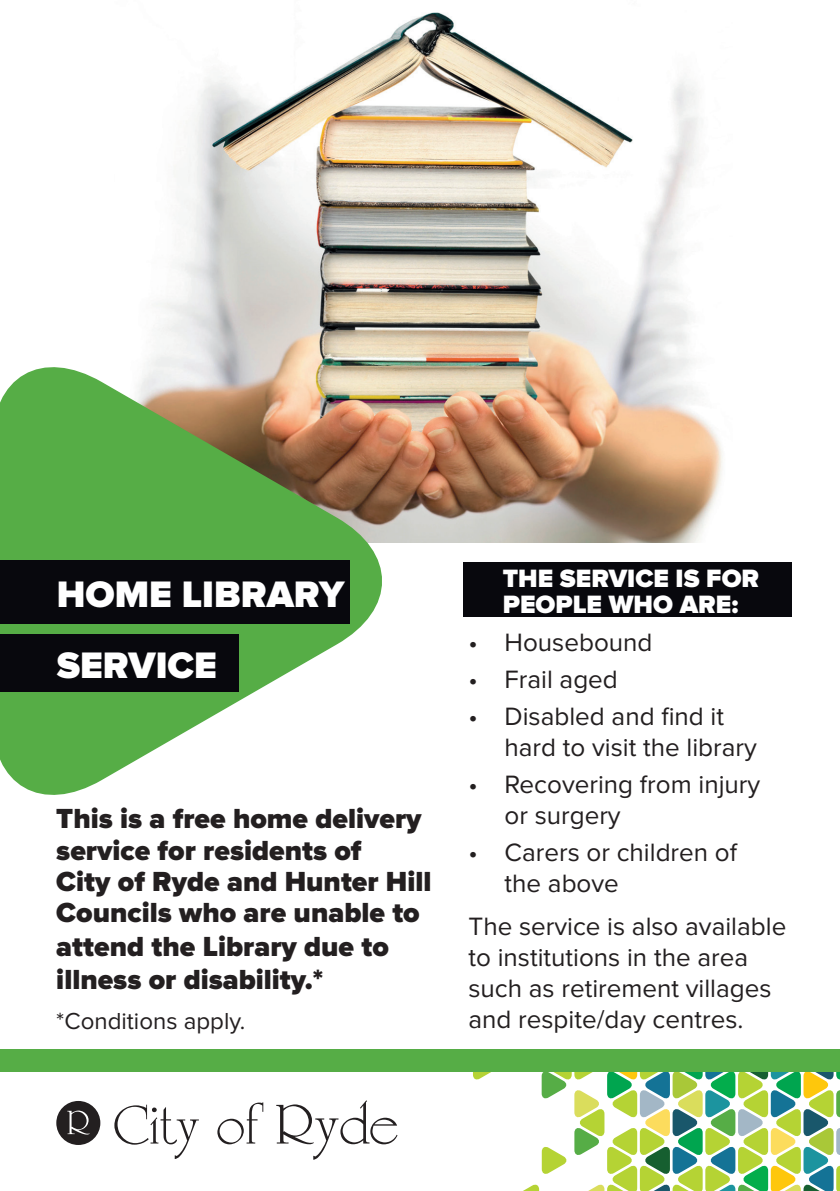
<style>
.page{position:relative;width:840px;height:1191px;background:#fff}
.page>*{position:absolute;margin:0;border:0;box-sizing:border-box;transform-origin:0 0}
.t1{font:900 38.2px/71px "Proxima Nova";color:#fff}
.t2{font:900 28.6px/32.2px "Proxima Nova";color:#231f20}
.t3{font:26px/31.2px "Proxima Nova";color:#231f20}
.t4{font:900 26px/26px "Proxima Nova";color:#fff}
.t5{font:24px "Proxima Nova";color:#231f20}
</style>
<div class="page">
<svg style="left:473px;top:1072px;width:18px;height:8px"></svg>
<svg style="left:523px;top:1072px;width:316px;height:119px"></svg>
<img style="left:152px;top:12px;width:571px;height:530px">
<div style="left:0;top:1049px;width:839px;height:23px;background:#56ad46"></div>
<svg style="left:56px;top:1100px;width:341px;height:59px"></svg>
<svg style="left:0;top:347px;width:397px;height:448px;fill:#56ad46"></svg>
<div style="left:0;top:560px;width:349px;height:64px;background:#08080d"></div>
<div style="left:0;top:634px;width:238px;height:57px;background:#08080d"></div>
<div style="left:463px;top:562px;width:328px;height:55px;background:#08080d"></div>
<h1 class="t1" style="left:57px;top:561px;width:289px">HOME LIBRARY<br>SERVICE</h1>
<p class="t2" style="left:56px;top:804px;width:376px">This is a free home delivery service for residents of<br>City of Ryde and Hunter Hill<br>Councils who are unable to attend the Library due to illness or disability.*</p>
<p class="t5" style="left:56px;top:1007px;width:190px">*Conditions apply.</p>
<p class="t4" style="left:502px;top:567px;width:258px">THE SERVICE IS FOR<br>PEOPLE WHO ARE:</p>
<p class="t3" style="left:468px;top:627px;width:185px">• Housebound</p>
<p class="t3" style="left:468px;top:664px;width:151px">• Frail aged</p>
<p class="t3" style="left:504px;top:701px;width:253px;text-indent:-36px">• Disabled and find it hard to visit the library</p>
<p class="t3" style="left:504px;top:769px;width:257px;text-indent:-36px">• Recovering from injury or surgery</p>
<p class="t3" style="left:504px;top:837px;width:234px;text-indent:-36px">• Carers or children of the above</p>
<p class="t3" style="left:468px;top:911px;width:319px">The service is also available to institutions in the area such as retirement villages and respite/day centres.</p>
</div>
